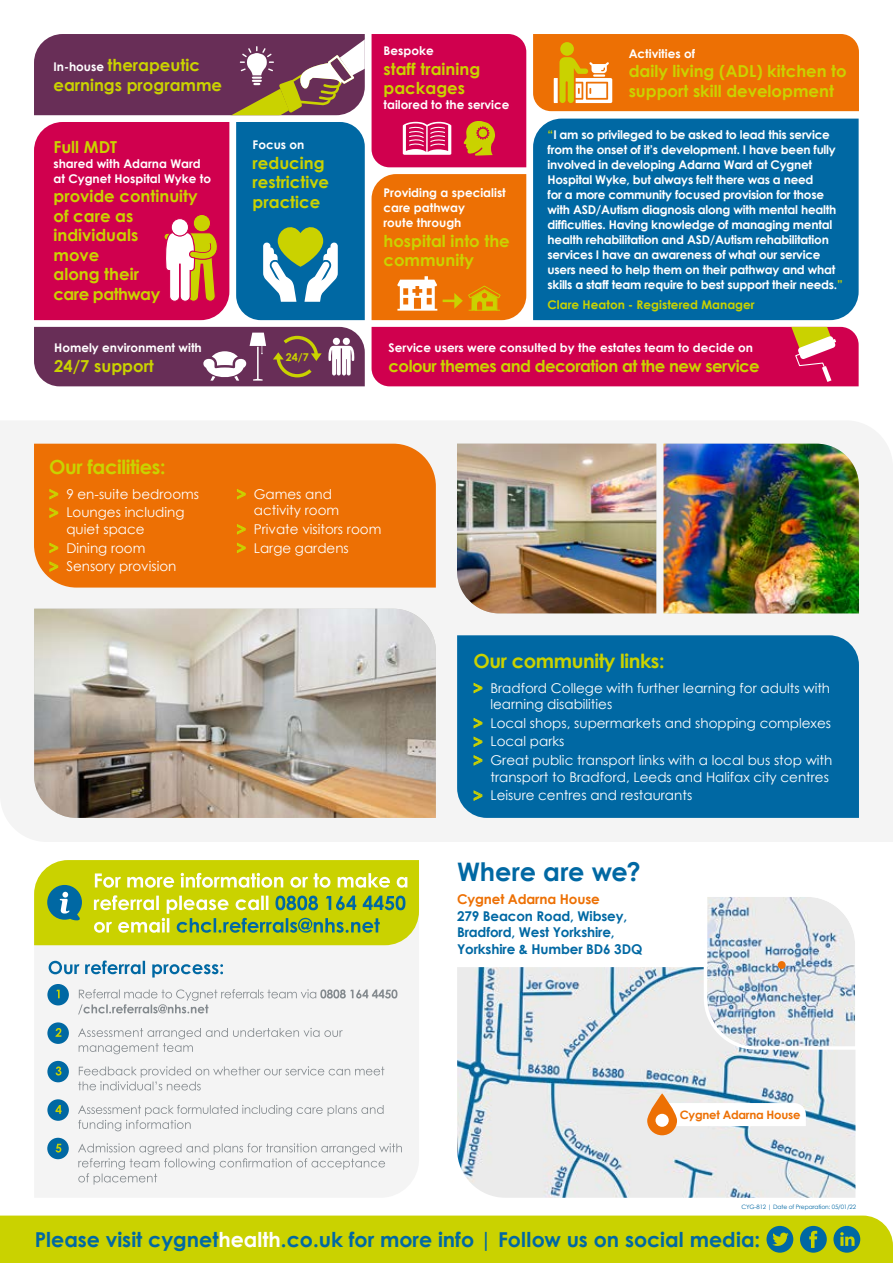
<style>
.page{position:relative;width:893px;height:1263px;background:#fff}
.page>*{position:absolute;margin:0;border:0;box-sizing:border-box;transform-origin:0 0}
.t1{font:700 25.5px "Century Gothic";letter-spacing:-.005em;color:#0068a3}
.t2{font:700 20.55px "Century Gothic";color:#0068a3}
.t3{font:700 19.5px "Century Gothic";letter-spacing:-.02em;color:#cad200}
.t4{font:700 16.5px/19.5px "Century Gothic";color:#cad200}
.t5{font:700 16.5px "Century Gothic";letter-spacing:-.03em;color:#cad200}
.t6{font:13.5px/18.6px "Century Gothic";color:#fff}
.t7{font:700 13.5px/16.5px "Century Gothic";letter-spacing:-.01em;color:#0068a3}
.t8{font:700 13.5px "Century Gothic";letter-spacing:-.01em;color:#ed7004}
.t9{font:700 12px/15px "Century Gothic";letter-spacing:-.02em;color:#fff}
.t10{font:700 12px/15px "Century Gothic";color:#fff}
.t11{font:700 12px "Century Gothic";color:#cad200}
.t12{font:700 11.55px "Century Gothic";letter-spacing:-.02em;color:#ed7004}
.t13{font:700 10.8px "Century Gothic";color:#cad200}
.t14{font:6px "Century Gothic";letter-spacing:-.02em;color:#0068a3}
.s1{font-size:12px;color:#fff}
.s2{color:#cad200}
.s3{font-family:"Avant Garde ITC";font-weight:600;font-size:18px;color:#cad200}
.s4{color:#fff}
</style>
<div class="page">
<svg style="left:34px;top:327px;width:331px;height:59px;background:#774464"></svg>
<div style="left:333px;top:338px;width:7px;height:7px;background:#fff;border-radius:50%"></div>
<div style="left:343px;top:338px;width:7px;height:7px;background:#fff;border-radius:50%"></div>
<div style="left:0;top:421px;width:893px;height:421px;background:#f4f4f4"></div>
<div style="left:0;top:1215px;width:893px;height:48px;background:#cad200"></div>
<img style="left:457px;top:967px;width:398px;height:231px">
<svg style="left:702px;top:897px;width:154px;height:154px;background:#d2dae1"></svg>
<div style="left:778px;top:961px;width:8px;height:8px;background:#ed7004;border-radius:50%"></div>
<svg style="left:647px;top:1093px;width:159px;height:42px"></svg>
<div style="left:34px;top:945px;width:385px;height:252px;background:#f4f4f4"></div>
<div style="left:47px;top:984px;width:22px;height:21px;background:#0068a3;border-radius:50%"></div>
<div style="left:47px;top:1022px;width:22px;height:22px;background:#0068a3;border-radius:50%"></div>
<div style="left:47px;top:1061px;width:22px;height:21px;background:#0068a3;border-radius:50%"></div>
<div style="left:47px;top:1099px;width:22px;height:22px;background:#0068a3;border-radius:50%"></div>
<div style="left:47px;top:1138px;width:22px;height:21px;background:#0068a3;border-radius:50%"></div>
<svg style="left:49px;top:960px;width:174px;height:17px"></svg>
<svg style="left:78px;top:1143px;width:324px;height:42px"></svg>
<svg style="left:55px;top:1144px;width:6px;height:8px"></svg>
<svg style="left:78px;top:1105px;width:306px;height:26px"></svg>
<svg style="left:55px;top:1105px;width:7px;height:9px"></svg>
<svg style="left:78px;top:1066px;width:306px;height:24px"></svg>
<svg style="left:56px;top:1066px;width:6px;height:9px"></svg>
<svg style="left:78px;top:1028px;width:265px;height:26px"></svg>
<svg style="left:55px;top:1028px;width:6px;height:9px"></svg>
<svg style="left:78px;top:989px;width:319px;height:25px"></svg>
<svg style="left:56px;top:990px;width:4px;height:8px"></svg>
<svg style="left:34px;top:860px;width:385px;height:85px;background:#bdcd2b"></svg>
<div style="left:34px;top:444px;width:402px;height:144px;background:#ed7004"></div>
<div style="left:457px;top:635px;width:402px;height:183px;background:#0068a3"></div>
<img style="left:34px;top:609px;width:402px;height:209px">
<div style="left:533px;top:119px;width:326px;height:201px;background:#0068a3"></div>
<svg style="left:236px;top:122px;width:129px;height:198px;background:#207aa2"></svg>
<svg style="left:372px;top:174px;width:154px;height:146px;background:#ed7910"></svg>
<svg style="left:533px;top:34px;width:326px;height:77px;background:#ec790f"></svg>
<div style="left:560px;top:42px;width:14px;height:14px;background:#cad200;border-radius:50%"></div>
<svg style="left:34px;top:34px;width:331px;height:81px;background:#78465e"></svg>
<svg style="left:372px;top:34px;width:154px;height:133px;background:#d11152"></svg>
<div style="left:479px;top:129px;width:8px;height:8px;background:#cad200;border-radius:50%"></div>
<svg style="left:34px;top:122px;width:195px;height:198px;background:#d21454"></svg>
<div style="left:372px;top:327px;width:487px;height:59px;background:#d0004e"></div>
<img style="left:664px;top:444px;width:195px;height:169px">
<img style="left:457px;top:444px;width:199px;height:169px">
<h3 class="t4" style="left:53px;top:55px;width:170px"><span class="s1">In-house</span> therapeutic earnings programme</h3>
<h3 class="t4" style="left:54px;top:136px;width:65px">Full MDT</h3>
<p class="t10" style="left:54px;top:155px;width:159px">shared with Adarna Ward at Cygnet Hospital Wyke to</p>
<h3 class="t4" style="left:54px;top:186px;width:146px">provide continuity of care as individuals<br>move<br>along their<br>care pathway</h3>
<p class="t10" style="left:54px;top:340px;width:149px">Homely environment with</p>
<h3 class="t4" style="left:54px;top:355px;width:101px">24/7 support</h3>
<p class="t9" style="left:253px;top:137px;width:53px">Focus on</p>
<h3 class="t4" style="left:253px;top:152px;width:78px">reducing restrictive practice</h3>
<p class="t13" style="left:286px;top:348px;width:24px">24/7</p>
<p class="t10" style="left:383px;top:43px;width:52px">Bespoke</p>
<h3 class="t4" style="left:383px;top:58px;width:98px">staff training packages</h3>
<p class="t10" style="left:383px;top:97px;width:127px">tailored to the service</p>
<p class="t10" style="left:383px;top:185px;width:124px">Providing a specialist care pathway<br>route through</p>
<h3 class="t4" style="left:383px;top:230px;width:128px">hospital into the community</h3>
<p class="t10" style="left:629px;top:45px;width:68px">Activities of</p>
<h3 class="t4" style="left:629px;top:61px;width:220px">daily living (ADL) kitchen to support skill development</h3>
<p class="t9" style="left:548px;top:127px;width:297px"><span class="s2">“</span>I am so privileged to be asked to lead this service from the onset of it’s development. I have been fully involved in developing Adarna Ward at Cygnet Hospital Wyke, but always felt there was a need<br>for a more community focused provision for those with ASD/Autism diagnosis along with mental health difficulties. Having knowledge of managing mental health rehabilitation and ASD/Autism rehabilitation services I have an awareness of what our service users need to help them on their pathway and what skills a staff team require to best support their needs.<span class="s2">”</span></p>
<p class="t11" style="left:548px;top:295px;width:209px">Clare Heaton - Registered Manager</p>
<p class="t10" style="left:389px;top:340px;width:366px">Service users were consulted by the estates team to decide on</p>
<h3 class="t5" style="left:389px;top:353px;width:373px">colour themes and decoration at the new service</h3>
<h3 class="t3" style="left:49px;top:452px;width:118px">Our facilities:</h3>
<p class="t6" style="left:49px;top:484px;width:151px"><span class="s3">&gt;</span> 9 en-suite bedrooms <span class="s3">&gt;</span> Lounges including</p>
<p class="t6" style="left:49px;top:519px;width:129px;text-indent:17px">quiet space<br><span class="s3">&gt;</span> Dining room<br><span class="s3">&gt;</span> Sensory provision</p>
<p class="t6" style="left:254px;top:485px;width:87px;line-height:16.5px;text-indent:-17px"><span class="s3">&gt;</span> Games and activity room</p>
<p class="t6" style="left:237px;top:519px;width:146px"><span class="s3">&gt;</span> Private visitors room <span class="s3">&gt;</span> Large gardens</p>
<h3 class="t3" style="left:473px;top:646px;width:193px">Our community links:</h3>
<p class="t6" style="left:490px;top:679px;width:341px;line-height:16.5px;text-indent:-17px"><span class="s3">&gt;</span> Bradford College with further learning for adults with learning disabilities</p>
<p class="t6" style="left:473px;top:713px;width:360px"><span class="s3">&gt;</span> Local shops, supermarkets and shopping complexes <span class="s3">&gt;</span> Local parks<br><span class="s3">&gt;</span> Great public transport links with a local bus stop with</p>
<p class="t6" style="left:473px;top:767px;width:357px;text-indent:17px">transport to Bradford, Leeds and Halifax city centres <span class="s3">&gt;</span> Leisure centres and restaurants</p>
<h1 class="t1" style="left:457px;top:852px;width:185px">Where are we?</h1>
<p class="t8" style="left:457px;top:889px;width:144px">Cygnet Adarna House</p>
<p class="t7" style="left:457px;top:907px;width:187px">279 Beacon Road, Wibsey,<br>Bradford, West Yorkshire,<br>Yorkshire &amp; Humber BD6 3DQ</p>
<p class="t12" style="left:680px;top:1106px;width:122px">Cygnet Adarna House</p>
<p class="t14" style="left:741px;top:1202px;width:116px">CYG-812 | Date of Preparation: 05/01/22</p>
<h2 class="t2" style="left:35px;top:1223px;width:727px">Please visit cygnet<span class="s4">health</span>.co.uk for more info | Follow us on social media:</h2>
</div>
